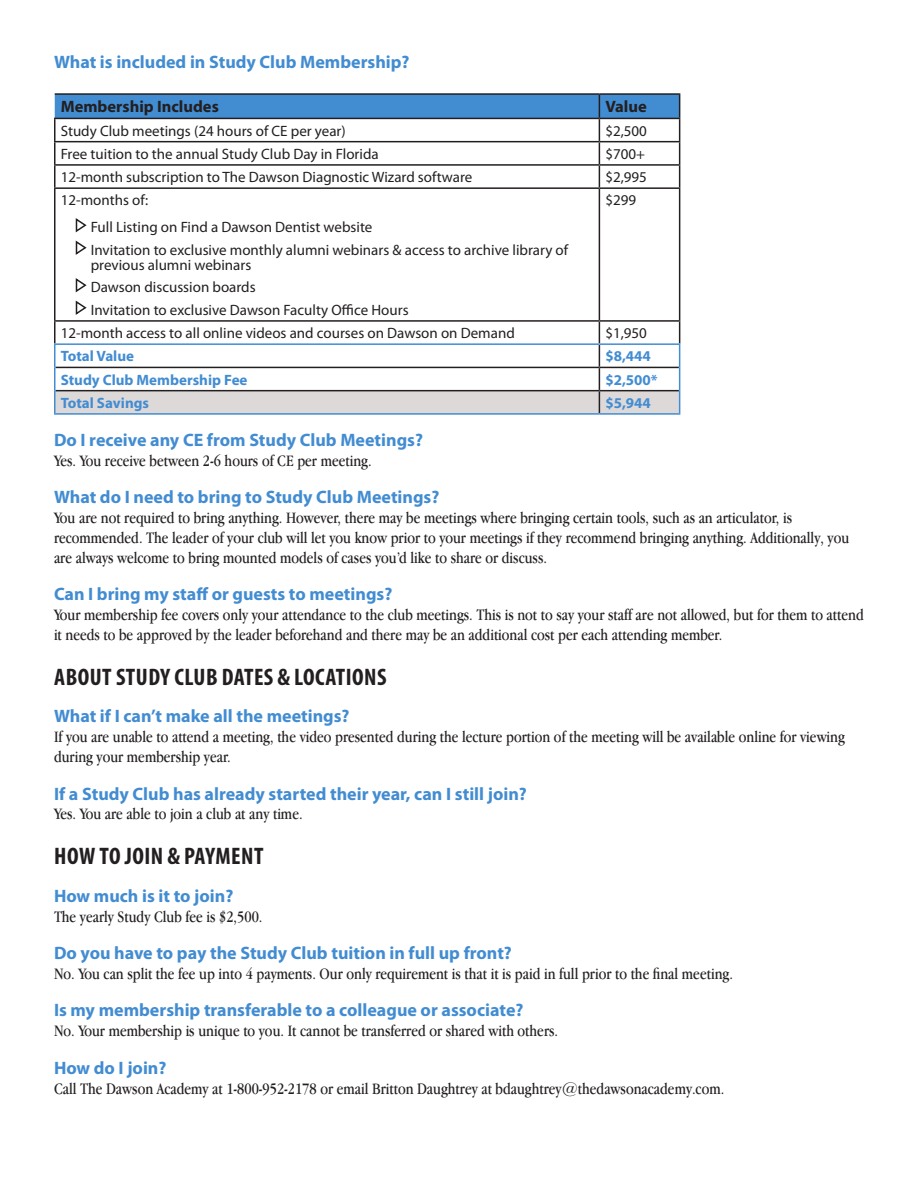
<style>
.page{position:relative;width:918px;height:1188px;background:#fff}
.page>*{position:absolute;margin:0;border:0;box-sizing:border-box;transform-origin:0 0}
.Header_2{font:700 condensed 24px "Myriad Pro";letter-spacing:.02em;color:#231f20}
.Header_3{font:700 18px "Myriad Pro";color:#428cd2}
.t1{font:16.5px/19.8px "Apple Garamond";color:#231f20}
.Header_3-2{font:700 16.5px "Myriad Pro";color:#231f20}
.t2{font:15px "Myriad Pro";color:#231f20}
.Header_3-3{font:700 15px "Myriad Pro";color:#428cd2}
</style>
<div class="page">
<hr style="left:54px;top:141px;width:545px;height:1px;background:#231f20">
<hr style="left:54px;top:164px;width:545px;height:2px;background:#231f20">
<hr style="left:54px;top:187px;width:545px;height:2px;background:#231f20">
<hr style="left:599px;top:187px;width:81px;height:2px;background:#231f20">
<hr style="left:599px;top:189px;width:1px;height:131px;background:#231f20">
<hr style="left:54px;top:320px;width:545px;height:2px;background:#231f20">
<hr style="left:599px;top:320px;width:81px;height:2px;background:#231f20">
<hr style="left:55px;top:93px;width:544px;height:2px;background:#231f20">
<hr style="left:599px;top:93px;width:81px;height:2px;background:#231f20">
<hr style="left:54px;top:118px;width:545px;height:1px;background:#231f20">
<hr style="left:54px;top:119px;width:2px;height:22px;background:#231f20">
<hr style="left:54px;top:142px;width:2px;height:22px;background:#231f20">
<hr style="left:54px;top:166px;width:2px;height:21px;background:#231f20">
<svg style="left:55px;top:94px;width:625px;height:93px"></svg>
<hr style="left:54px;top:189px;width:2px;height:131px;background:#231f20">
<hr style="left:679px;top:189px;width:1px;height:131px;background:#231f20">
<hr style="left:54px;top:322px;width:2px;height:21px;background:#231f20">
<hr style="left:54px;top:343px;width:545px;height:2px;background:#428cd2">
<hr style="left:54px;top:345px;width:2px;height:22px;background:#428cd2">
<hr style="left:54px;top:367px;width:2px;height:24px;background:#428cd2">
<hr style="left:54px;top:391px;width:2px;height:22px;background:#428cd2">
<svg style="left:55px;top:322px;width:625px;height:91px"></svg>
<hr style="left:54px;top:413px;width:545px;height:2px;background:#428cd2">
<hr style="left:599px;top:413px;width:81px;height:2px;background:#428cd2">
<svg style="left:75px;top:218px;width:12px;height:37px"></svg>
<svg style="left:75px;top:278px;width:12px;height:37px"></svg>
<p class="Header_3" style="left:54px;top:50px;width:357px">What is included in Study Club Membership?</p>
<p class="Header_3-2" style="left:61px;top:96px;width:160px">Membership Includes</p>
<p class="Header_3-2" style="left:605px;top:96px;width:43px">Value</p>
<p class="t2" style="left:61px;top:121px;width:287px">Study Club meetings (24 hours of CE per year)</p>
<p class="t2" style="left:605px;top:121px;width:43px">$2,500</p>
<p class="t2" style="left:61px;top:145px;width:320px">Free tuition to the annual Study Club Day in Florida</p>
<p class="t2" style="left:605px;top:145px;width:41px">$700+</p>
<p class="t2" style="left:61px;top:168px;width:413px">12-month subscription to The Dawson Diagnostic Wizard software</p>
<p class="t2" style="left:605px;top:168px;width:43px">$2,995</p>
<p class="t2" style="left:61px;top:191px;width:89px">12-months of:</p>
<p class="t2" style="left:91px;top:218px;width:283px">Full Listing on Find a Dawson Dentist website</p>
<p class="t2" style="left:91px;top:241px;width:479px">Invitation to exclusive monthly alumni webinars &amp; access to archive library of</p>
<p class="t2" style="left:91px;top:256px;width:162px">previous alumni webinars</p>
<p class="t2" style="left:91px;top:278px;width:166px">Dawson discussion boards</p>
<p class="t2" style="left:91px;top:301px;width:319px">Invitation to exclusive Dawson Faculty Office Hours</p>
<p class="t2" style="left:605px;top:191px;width:32px">$299</p>
<p class="t2" style="left:61px;top:324px;width:456px">12-month access to all online videos and courses on Dawson on Demand</p>
<p class="t2" style="left:605px;top:324px;width:43px">$1,950</p>
<p class="Header_3-3" style="left:61px;top:347px;width:75px">Total Value</p>
<p class="Header_3-3" style="left:605px;top:347px;width:47px">$8,444</p>
<p class="Header_3-3" style="left:61px;top:370px;width:188px">Study Club Membership Fee</p>
<p class="Header_3-3" style="left:605px;top:370px;width:54px">$2,500*</p>
<p class="Header_3-3" style="left:61px;top:393px;width:90px">Total Savings</p>
<p class="Header_3-3" style="left:605px;top:393px;width:47px">$5,944</p>
<p class="Header_3" style="left:54px;top:428px;width:371px">Do I receive any CE from Study Club Meetings?</p>
<p class="t1" style="left:54px;top:450px;width:319px">Yes. You receive between 2-6 hours of CE per meeting.</p>
<p class="Header_3" style="left:54px;top:486px;width:387px">What do I need to bring to Study Club Meetings?</p>
<p class="t1" style="left:54px;top:508px;width:797px">You are not required to bring anything. However, there may be meetings where bringing certain tools, such as an articulator, is recommended. The leader of your club will let you know prior to your meetings if they recommend bringing anything. Additionally, you are always welcome to bring mounted models of cases you’d like to share or discuss.</p>
<p class="Header_3" style="left:54px;top:583px;width:340px">Can I bring my staff or guests to meetings?</p>
<p class="t1" style="left:54px;top:605px;width:811px">Your membership fee covers only your attendance to the club meetings. This is not to say your staff are not allowed, but for them to attend it needs to be approved by the leader beforehand and there may be an additional cost per each attending member.</p>
<p class="Header_2" style="left:54px;top:662px;width:334px">ABOUT STUDY CLUB DATES &amp; LOCATIONS</p>
<p class="Header_3" style="left:54px;top:705px;width:297px">What if I can’t make all the meetings?</p>
<p class="t1" style="left:54px;top:727px;width:792px">If you are unable to attend a meeting, the video presented during the lecture portion of the meeting will be available online for viewing during your membership year.</p>
<p class="Header_3" style="left:54px;top:782px;width:474px">If a Study Club has already started their year, can I still join?</p>
<p class="t1" style="left:54px;top:804px;width:250px">Yes. You are able to join a club at any time.</p>
<p class="Header_2" style="left:54px;top:841px;width:211px">HOW TO JOIN &amp; PAYMENT</p>
<p class="Header_3" style="left:54px;top:884px;width:181px">How much is it to join?</p>
<p class="t1" style="left:54px;top:906px;width:210px">The yearly Study Club fee is $2,500.</p>
<p class="Header_3" style="left:54px;top:941px;width:459px">Do you have to pay the Study Club tuition in full up front?</p>
<p class="t1" style="left:54px;top:963px;width:680px">No. You can split the fee up into 4 payments. Our only requirement is that it is paid in full prior to the final meeting.</p>
<p class="Header_3" style="left:54px;top:999px;width:471px">Is my membership transferable to a colleague or associate?</p>
<p class="t1" style="left:54px;top:1021px;width:506px">No. Your membership is unique to you. It cannot be transferred or shared with others.</p>
<p class="Header_3" style="left:54px;top:1056px;width:114px">How do I join?</p>
<p class="t1" style="left:54px;top:1078px;width:672px">Call The Dawson Academy at 1-800-952-2178 or email Britton Daughtrey at bdaughtrey@thedawsonacademy.com.</p>
</div>
